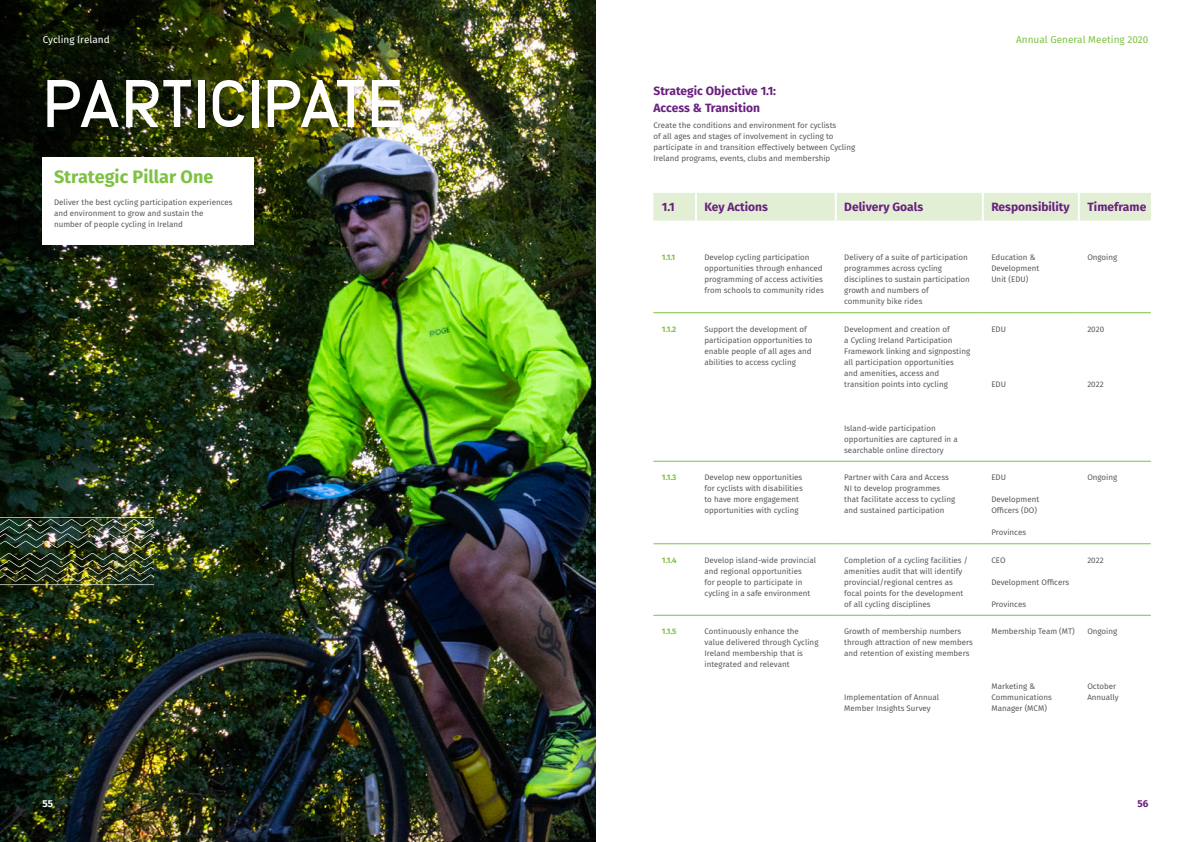
<style>
.page{position:relative;width:1191px;height:842px;background:#fff}
.page>*{position:absolute;margin:0;border:0;box-sizing:border-box;transform-origin:0 0}
.t1{font:700 67.1px "Anodina";letter-spacing:-.03em;color:#fff}
.t2{font:700 18px "Fira Sans";color:#7dc242}
.t3{font:700 12px/16.5px "Fira Sans";color:#69207e}
.t4{font:10px "Fira Sans";color:#7dc242}
.t5{font:10px "Fira Sans";color:#fff}
.t6{font:700 10px "Fira Sans";color:#69207e}
.t7{font:700 10px "Fira Sans";color:#fff}
.t8{font:8px/11px "Fira Sans";color:#4d4d4f}
.t9{font:700 8px "Fira Sans";color:#7dc242}
</style>
<div class="page">
<div style="left:653px;top:193px;width:497px;height:28px;background:#e2efd4"></div>
<hr style="left:653px;top:312px;width:43px;height:1px;background:#7dc242">
<hr style="left:696px;top:312px;width:139px;height:1px;background:#7dc242">
<hr style="left:835px;top:312px;width:147px;height:1px;background:#7dc242">
<hr style="left:982px;top:312px;width:96px;height:1px;background:#7dc242">
<hr style="left:1078px;top:312px;width:72px;height:1px;background:#7dc242">
<hr style="left:653px;top:461px;width:43px;height:1px;background:#7dc242">
<hr style="left:696px;top:461px;width:139px;height:1px;background:#7dc242">
<hr style="left:835px;top:461px;width:147px;height:1px;background:#7dc242">
<hr style="left:982px;top:461px;width:96px;height:1px;background:#7dc242">
<hr style="left:1078px;top:461px;width:72px;height:1px;background:#7dc242">
<hr style="left:653px;top:543px;width:43px;height:1px;background:#7dc242">
<hr style="left:696px;top:543px;width:139px;height:1px;background:#7dc242">
<hr style="left:835px;top:543px;width:147px;height:1px;background:#7dc242">
<hr style="left:982px;top:543px;width:96px;height:1px;background:#7dc242">
<hr style="left:1078px;top:543px;width:72px;height:1px;background:#7dc242">
<hr style="left:653px;top:615px;width:43px;height:1px;background:#7dc242">
<hr style="left:696px;top:615px;width:139px;height:1px;background:#7dc242">
<hr style="left:835px;top:615px;width:147px;height:1px;background:#7dc242">
<hr style="left:982px;top:615px;width:96px;height:1px;background:#7dc242">
<hr style="left:1078px;top:615px;width:72px;height:1px;background:#7dc242">
<hr style="left:695px;top:193px;width:2px;height:28px;background:#fff">
<hr style="left:834px;top:193px;width:2px;height:28px;background:#fff">
<hr style="left:981px;top:193px;width:2px;height:28px;background:#fff">
<hr style="left:1077px;top:193px;width:2px;height:28px;background:#fff">
<img style="left:0;top:0;width:595px;height:842px">
<img style="left:0;top:517px;width:153px;height:68px">
<div style="left:43px;top:157px;width:211px;height:87px;background:#fff"></div>
<div style="left:41px;top:74px;width:365px;height:60px;background:#000;opacity:.2"></div>
<p class="t5" style="left:43px;top:31px;width:68px">Cycling Ireland</p>
<p class="t4" style="left:1016px;top:31px;width:134px">Annual General Meeting 2020</p>
<h1 class="t1" style="left:43px;top:55px;width:363px">PARTICIPATE</h1>
<h2 class="t2" style="left:54px;top:162px;width:161px">Strategic Pillar One</h2>
<p class="t8" style="left:54px;top:197px;width:180px">Deliver the best cycling participation experiences and environment to grow and sustain the number of people cycling in Ireland</p>
<p class="t7" style="left:43px;top:795px;width:12px">55</p>
<h3 class="t3" style="left:653px;top:82px;width:124px">Strategic Objective 1.1:<br>Access &amp; Transition</h3>
<p class="t8" style="left:653px;top:120px;width:203px">Create the conditions and environment for cyclists<br>of all ages and stages of involvement in cycling to participate in and transition effectively between Cycling Ireland programs, events, clubs and membership</p>
<h3 class="t3" style="left:662px;top:197px;width:14px">1.1</h3>
<h3 class="t3" style="left:704px;top:197px;width:65px">Key Actions</h3>
<h3 class="t3" style="left:844px;top:197px;width:80px">Delivery Goals</h3>
<h3 class="t3" style="left:991px;top:197px;width:80px">Responsibility</h3>
<h3 class="t3" style="left:1087px;top:197px;width:60px">Timeframe</h3>
<p class="t9" style="left:662px;top:251px;width:15px">1.1.1</p>
<p class="t8" style="left:704px;top:252px;width:121px">Develop cycling participation opportunities through enhanced programming of access activities from schools to community rides</p>
<p class="t8" style="left:844px;top:252px;width:127px">Delivery of a suite of participation programmes across cycling disciplines to sustain participation growth and numbers of community bike rides</p>
<p class="t8" style="left:991px;top:252px;width:49px">Education &amp;<br>Development<br>Unit (EDU)</p>
<p class="t8" style="left:1087px;top:252px;width:31px">Ongoing</p>
<p class="t9" style="left:662px;top:322px;width:16px">1.1.2</p>
<p class="t8" style="left:704px;top:323px;width:109px">Support the development of participation opportunities to enable people of all ages and abilities to access cycling</p>
<p class="t8" style="left:844px;top:323px;width:127px">Development and creation of<br>a Cycling Ireland Participation<br>Framework linking and signposting all participation opportunities<br>and amenities, access and transition points into cycling</p>
<p class="t8" style="left:844px;top:422px;width:115px">Island-wide participation opportunities are captured in a searchable online directory</p>
<p class="t8" style="left:991px;top:323px;width:16px">EDU</p>
<p class="t8" style="left:1087px;top:323px;width:18px">2020</p>
<p class="t8" style="left:991px;top:378px;width:16px">EDU</p>
<p class="t8" style="left:1087px;top:378px;width:18px">2022</p>
<p class="t9" style="left:662px;top:471px;width:16px">1.1.3</p>
<p class="t8" style="left:704px;top:472px;width:100px">Develop new opportunities for cyclists with disabilities to have more engagement opportunities with cycling</p>
<p class="t8" style="left:844px;top:472px;width:112px">Partner with Cara and Access<br>NI to develop programmes that facilitate access to cycling and sustained participation</p>
<p class="t8" style="left:991px;top:472px;width:16px">EDU</p>
<p class="t8" style="left:991px;top:494px;width:49px">Development<br>Officers (DO)</p>
<p class="t8" style="left:991px;top:527px;width:36px">Provinces</p>
<p class="t8" style="left:1087px;top:472px;width:31px">Ongoing</p>
<p class="t9" style="left:662px;top:553px;width:16px">1.1.4</p>
<p class="t8" style="left:704px;top:554px;width:113px">Develop island-wide provincial and regional opportunities<br>for people to participate in cycling in a safe environment</p>
<p class="t8" style="left:844px;top:554px;width:125px">Completion of a cycling facilities / amenities audit that will identify provincial/regional centres as focal points for the development of all cycling disciplines</p>
<p class="t8" style="left:991px;top:554px;width:16px">CEO</p>
<p class="t8" style="left:991px;top:576px;width:79px">Development Officers</p>
<p class="t8" style="left:991px;top:598px;width:36px">Provinces</p>
<p class="t8" style="left:1087px;top:554px;width:18px">2022</p>
<p class="t9" style="left:662px;top:625px;width:16px">1.1.5</p>
<p class="t8" style="left:704px;top:626px;width:115px">Continuously enhance the value delivered through Cycling<br>Ireland membership that is integrated and relevant</p>
<p class="t8" style="left:844px;top:626px;width:130px">Growth of membership numbers through attraction of new members and retention of existing members</p>
<p class="t8" style="left:844px;top:692px;width:96px">Implementation of Annual<br>Member Insights Survey</p>
<p class="t8" style="left:991px;top:626px;width:85px">Membership Team (MT)</p>
<p class="t8" style="left:1087px;top:626px;width:31px">Ongoing</p>
<p class="t8" style="left:991px;top:681px;width:62px">Marketing &amp;<br>Communications<br>Manager (MCM)</p>
<p class="t8" style="left:1087px;top:681px;width:33px">October<br>Annually</p>
<p class="t6" style="left:1137px;top:795px;width:12px">56</p>
</div>
